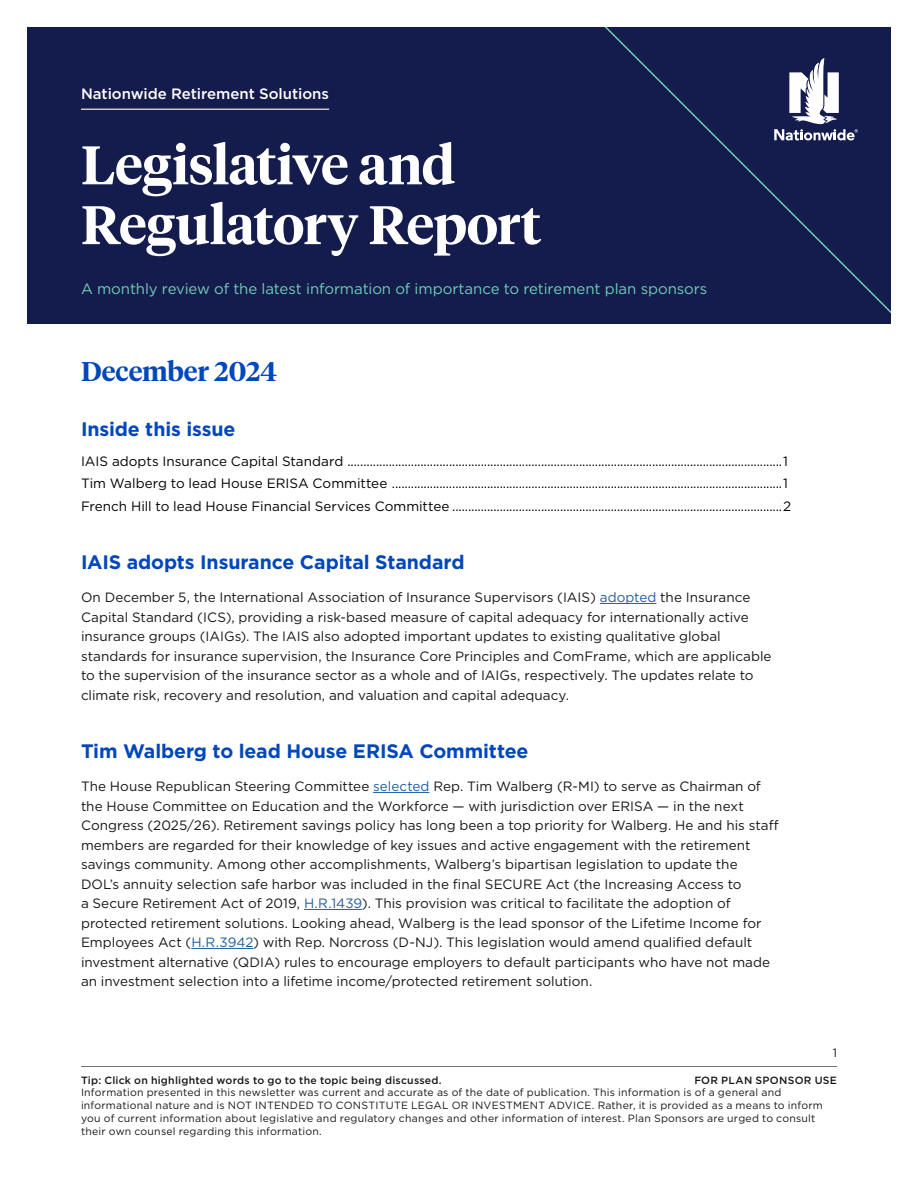
<style>
.page{position:relative;width:918px;height:1188px;background:#fff}
.page>*{position:absolute;margin:0;border:0;box-sizing:border-box;transform-origin:0 0}
.t1{font:600 54px/59.8px "Tiempos Headline";letter-spacing:-.01em;color:#fff}
.t2{font:600 27px "Tiempos Headline";letter-spacing:-.005em;color:#0047bb}
.t3{font:700 19.5px "Gotham";letter-spacing:-.005em;color:#0047bb}
.t4{font:15px "Gotham";letter-spacing:-.005em;color:#6eceb2}
.Body_copy{font:500 15px "Gotham";letter-spacing:-.005em;color:#fff}
.t5{font:13.5px/19.5px "Gotham";color:#171717}
.t6{font:13.5px "Gotham";color:#000}
.t7{font:12px "Gotham";color:#171717}
.t8{font:10.5px/12.8px "Gotham";letter-spacing:.02em;color:#171717}
.t9{font:500 10.5px "Gotham";letter-spacing:.02em;color:#171717}
.s1{color:#215e9e}
</style>
<div class="page">
<hr style="left:81px;top:1066px;width:756px;height:1px;background:#747478">
<div style="left:27px;top:27px;width:864px;height:297px;background:#141b4d"></div>
<svg style="left:604px;top:27px;width:287px;height:287px"></svg>
<svg style="left:774px;top:57px;width:84px;height:84px"></svg>
<hr style="left:81px;top:109px;width:248px;height:1px;background:#c7c8ca">
<hr style="left:600px;top:603px;width:56px;height:1px;background:#215e9e">
<hr style="left:373px;top:792px;width:56px;height:1px;background:#215e9e">
<hr style="left:304px;top:909px;width:58px;height:1px;background:#215e9e">
<hr style="left:191px;top:948px;width:62px;height:1px;background:#215e9e">
<p class="Body_copy" style="left:81px;top:84px;width:250px">Nationwide Retirement Solutions</p>
<h1 class="t1" style="left:81px;top:133px;width:462px">Legislative and<br>Regulatory Report</h1>
<p class="t4" style="left:81px;top:279px;width:628px">A monthly review of the latest information of importance to retirement plan sponsors</p>
<h1 class="t2" style="left:81px;top:353px;width:198px">December 2024</h1>
<h2 class="t3" style="left:81px;top:417px;width:156px">Inside this issue</h2>
<p class="t6" style="left:81px;top:452px;width:708px">IAIS adopts Insurance Capital Standard .........................................................................................................................................1</p>
<p class="t6" style="left:81px;top:475px;width:708px">Tim Walberg to lead House ERISA Committee ...........................................................................................................................1</p>
<p class="t6" style="left:81px;top:497px;width:712px">French Hill to lead House Financial Services Committee ........................................................................................................2</p>
<h2 class="t3" style="left:81px;top:549px;width:385px">IAIS adopts Insurance Capital Standard</h2>
<p class="t5" style="left:81px;top:587px;width:692px">On December 5, the International Association of Insurance Supervisors (IAIS) <span class="s1">adopted</span> the Insurance Capital Standard (ICS), providing a risk-based measure of capital adequacy for internationally active insurance groups (IAIGs). The IAIS also adopted important updates to existing qualitative global standards for insurance supervision, the Insurance Core Principles and ComFrame, which are applicable to the supervision of the insurance sector as a whole and of IAIGs, respectively. The updates relate to climate risk, recovery and resolution, and valuation and capital adequacy.</p>
<h2 class="t3" style="left:81px;top:738px;width:449px">Tim Walberg to lead House ERISA Committee</h2>
<p class="t5" style="left:81px;top:776px;width:699px">The House Republican Steering Committee <span class="s1">selected</span> Rep. Tim Walberg (R-MI) to serve as Chairman of the House Committee on Education and the Workforce — with jurisdiction over ERISA — in the next Congress (2025/26). Retirement savings policy has long been a top priority for Walberg. He and his staff members are regarded for their knowledge of key issues and active engagement with the retirement savings community. Among other accomplishments, Walberg’s bipartisan legislation to update the DOL’s annuity selection safe harbor was included in the final SECURE Act (the Increasing Access to<br>a Secure Retirement Act of 2019, <span class="s1">H.R.1439</span>). This provision was critical to facilitate the adoption of protected retirement solutions. Looking ahead, Walberg is the lead sponsor of the Lifetime Income for Employees Act (<span class="s1">H.R.3942</span>) with Rep. Norcross (D-NJ). This legislation would amend qualified default investment alternative (QDIA) rules to encourage employers to default participants who have not made an investment selection into a lifetime income/protected retirement solution.</p>
<p class="t7" style="left:833px;top:1045px;width:6px">1</p>
<p class="t9" style="left:81px;top:1073px;width:362px">Tip: Click on highlighted words to go to the topic being discussed.</p>
<p class="t9" style="left:694px;top:1073px;width:144px">FOR PLAN SPONSOR USE</p>
<p class="t8" style="left:81px;top:1086px;width:743px">Information presented in this newsletter was current and accurate as of the date of publication. This information is of a general and informational nature and is NOT INTENDED TO CONSTITUTE LEGAL OR INVESTMENT ADVICE. Rather, it is provided as a means to inform you of current information about legislative and regulatory changes and other information of interest. Plan Sponsors are urged to consult their own counsel regarding this information.</p>
</div>
